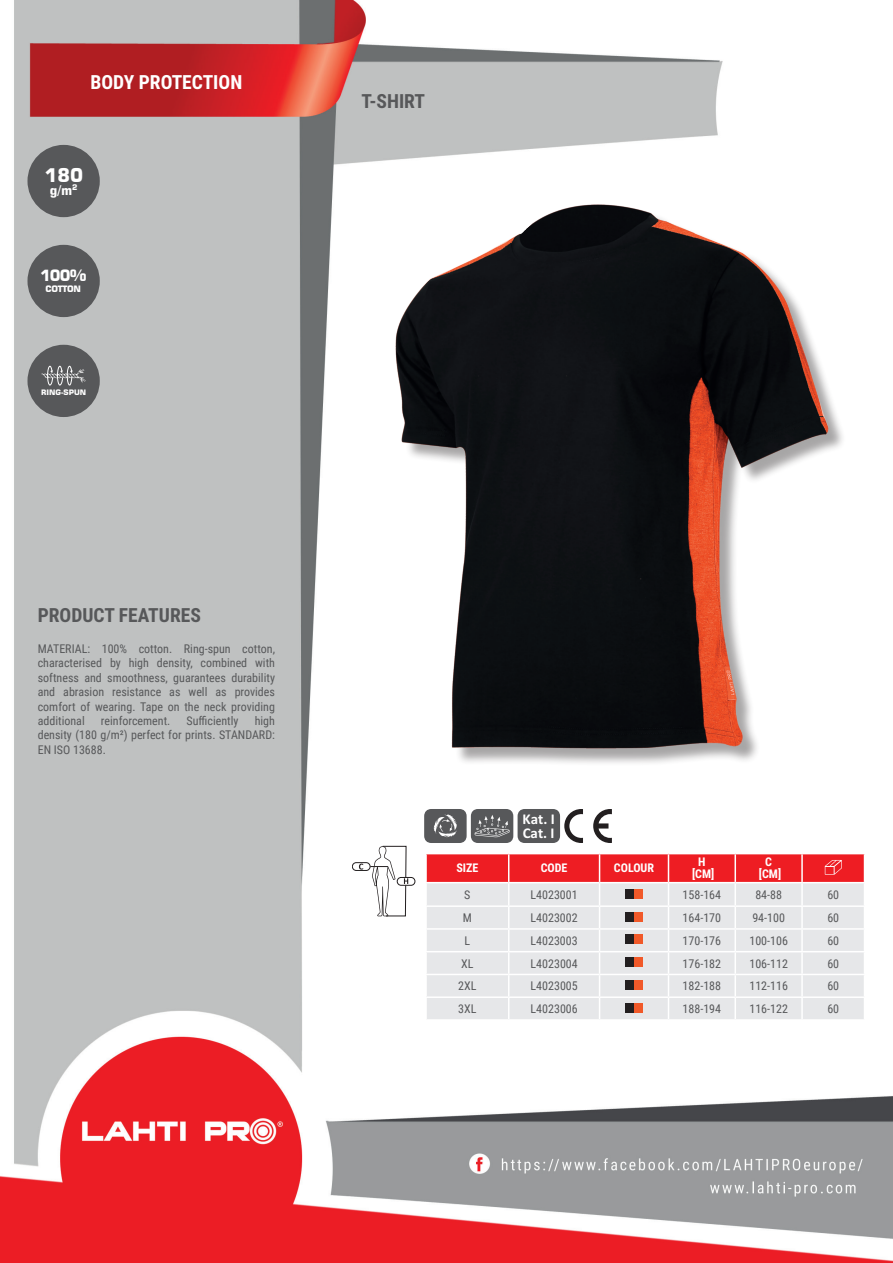
<style>
.page{position:relative;width:893px;height:1263px;background:#fff}
.page>*{position:absolute;margin:0;border:0;box-sizing:border-box;transform-origin:0 0}
.t1{font:700 19.5px "Roboto Condensed";color:#57585a}
.t2{font:700 19.5px "Roboto Condensed";color:#fff}
.t3{font:700 18.75px "Square 721 BT";color:#fff}
.t4{font:700 15.45px "Square 721 BT";color:#fff}
.t5{font:700 15px/13.8px "Calibri Profix";color:#fff}
.t6{font:700 13.05px "Square 721 BT";color:#fff}
.t7{font:12px/14.4px "Roboto Condensed";color:#57585a;text-align:justify}
.t8{font:700 12px/12px "Roboto Condensed";color:#fff;text-align:center}
.t9{font:700 8.85px "Square 721 BT";letter-spacing:-.05em;color:#fff}
.t10{font:700 7.5px "Square 721 BT";color:#fff}
</style>
<div class="page">
<img style="left:0;top:0;width:893px;height:1263px">
<div style="left:27px;top:145px;width:73px;height:72px;background:#57585a;border-radius:50%"></div>
<div style="left:27px;top:245px;width:73px;height:72px;background:#57585a;border-radius:50%"></div>
<div style="left:27px;top:345px;width:73px;height:72px;background:#57585a;border-radius:50%"></div>
<div style="left:398px;top:207px;width:449px;height:560px;background:#231f20;opacity:.4"></div>
<img style="left:396px;top:204px;width:433px;height:544px">
<hr style="left:425px;top:854px;width:2px;height:28px;background:#fff">
<hr style="left:425px;top:883px;width:2px;height:22px;background:#fff">
<hr style="left:425px;top:907px;width:2px;height:21px;background:#fff">
<hr style="left:425px;top:930px;width:2px;height:21px;background:#fff">
<hr style="left:425px;top:952px;width:2px;height:22px;background:#fff">
<hr style="left:425px;top:975px;width:2px;height:21px;background:#fff">
<hr style="left:425px;top:998px;width:2px;height:21px;background:#fff">
<hr style="left:425px;top:853px;width:84px;height:1px;background:#fff">
<hr style="left:425px;top:882px;width:84px;height:1px;background:#fff">
<hr style="left:425px;top:905px;width:84px;height:2px;background:#fff">
<hr style="left:425px;top:928px;width:84px;height:2px;background:#fff">
<hr style="left:425px;top:951px;width:84px;height:1px;background:#fff">
<hr style="left:425px;top:974px;width:84px;height:1px;background:#fff">
<hr style="left:425px;top:996px;width:84px;height:2px;background:#fff">
<hr style="left:425px;top:1019px;width:84px;height:2px;background:#fff">
<hr style="left:509px;top:1019px;width:91px;height:2px;background:#fff">
<hr style="left:600px;top:1019px;width:68px;height:2px;background:#fff">
<hr style="left:668px;top:1019px;width:67px;height:2px;background:#fff">
<hr style="left:735px;top:1019px;width:67px;height:2px;background:#fff">
<hr style="left:802px;top:1019px;width:63px;height:2px;background:#fff">
<svg style="left:426px;top:853px;width:439px;height:166px;background:#e9c7ca"></svg>
<div style="left:625px;top:889px;width:9px;height:10px;background:#231f20"></div>
<div style="left:634px;top:889px;width:8px;height:10px;background:#f15929"></div>
<div style="left:625px;top:912px;width:9px;height:9px;background:#231f20"></div>
<div style="left:634px;top:912px;width:8px;height:9px;background:#f15929"></div>
<div style="left:625px;top:934px;width:9px;height:10px;background:#231f20"></div>
<div style="left:634px;top:934px;width:8px;height:10px;background:#f15929"></div>
<div style="left:625px;top:957px;width:9px;height:10px;background:#231f20"></div>
<div style="left:634px;top:957px;width:8px;height:10px;background:#f15929"></div>
<div style="left:625px;top:980px;width:9px;height:10px;background:#231f20"></div>
<div style="left:634px;top:980px;width:8px;height:10px;background:#f15929"></div>
<div style="left:625px;top:1003px;width:9px;height:10px;background:#231f20"></div>
<div style="left:634px;top:1003px;width:8px;height:10px;background:#f15929"></div>
<div style="left:424px;top:809px;width:43px;height:34px;background:#57585a;border-radius:7px"></div>
<svg style="left:433px;top:814px;width:24px;height:24px"></svg>
<div style="left:471px;top:809px;width:42px;height:34px;background:#57585a;border-radius:7px"></div>
<svg style="left:475px;top:815px;width:34px;height:22px"></svg>
<div style="left:518px;top:809px;width:42px;height:34px;background:#57585a;border-radius:7px"></div>
<svg style="left:593px;top:809px;width:19px;height:34px"></svg>
<svg style="left:564px;top:809px;width:19px;height:34px"></svg>
<svg style="left:41px;top:366px;width:45px;height:20px"></svg>
<div style="left:352px;top:862px;width:18px;height:9px;background:#fff;border:1px solid #231f20;border-radius:4px"></div>
<svg style="left:359px;top:863px;width:4px;height:6px"></svg>
<svg style="left:397px;top:877px;width:18px;height:8px"></svg>
<svg style="left:370px;top:846px;width:38px;height:70px"></svg>
<h1 class="t2" style="left:90px;top:69px;width:153px">BODY PROTECTION</h1>
<h2 class="t3" style="left:44px;top:163px;width:41px">180</h2>
<p class="t6" style="left:50px;top:182px;width:29px">g/m<sup>2</sup></p>
<p class="t4" style="left:40px;top:266px;width:48px">100%</p>
<p class="t9" style="left:46px;top:284px;width:37px">COTTON</p>
<p class="t10" style="left:41px;top:388px;width:47px">RING-SPUN</p>
<h1 class="t1" style="left:38px;top:601px;width:165px">PRODUCT FEATURES</h1>
<p class="t7" style="left:38px;top:641px;width:239px">MATERIAL: 100% cotton. Ring-spun cotton, characterised by high density, combined with softness and smoothness, guarantees durability and abrasion resistance as well as provides comfort of wearing. Tape on the neck providing additional</p>
<p class="t7" style="left:101px;top:713px;width:71px">reinforcement.</p>
<p class="t7" style="left:187px;top:713px;width:53px">Sufficiently</p>
<p class="t7" style="left:38px;top:713px;width:239px;text-indent:217px">high density (180 g/m²) perfect for prints. STANDARD:<br>EN ISO 13688.</p>
<h1 class="t1" style="left:361px;top:88px;width:65px">T-SHIRT</h1>
<p class="t5" style="left:522px;top:811px;width:34px">Kat. I<br>Cat. I</p>
<p class="t8" style="left:456px;top:862px;width:23px">SIZE</p>
<p class="t8" style="left:541px;top:862px;width:28px">CODE</p>
<p class="t8" style="left:614px;top:862px;width:42px">COLOUR</p>
<p class="t8" style="left:692px;top:856px;width:24px">H [CM]</p>
<p class="t8" style="left:759px;top:856px;width:24px">C [CM]</p>
<p class="t7" style="left:464px;top:887px;width:8px">S</p>
<p class="t7" style="left:531px;top:887px;width:49px">L4023001</p>
<p class="t7" style="left:683px;top:887px;width:40px">158-164</p>
<p class="t7" style="left:755px;top:887px;width:28px">84-88</p>
<p class="t7" style="left:827px;top:887px;width:13px">60</p>
<p class="t7" style="left:463px;top:910px;width:11px">M</p>
<p class="t7" style="left:531px;top:910px;width:49px">L4023002</p>
<p class="t7" style="left:683px;top:910px;width:40px">164-170</p>
<p class="t7" style="left:752px;top:910px;width:34px">94-100</p>
<p class="t7" style="left:827px;top:910px;width:13px">60</p>
<p class="t7" style="left:465px;top:933px;width:7px">L</p>
<p class="t7" style="left:531px;top:933px;width:49px">L4023003</p>
<p class="t7" style="left:683px;top:933px;width:40px">170-176</p>
<p class="t7" style="left:749px;top:933px;width:40px">100-106</p>
<p class="t7" style="left:827px;top:933px;width:13px">60</p>
<p class="t7" style="left:461px;top:956px;width:14px">XL</p>
<p class="t7" style="left:531px;top:956px;width:49px">L4023004</p>
<p class="t7" style="left:683px;top:956px;width:40px">176-182</p>
<p class="t7" style="left:749px;top:956px;width:40px">106-112</p>
<p class="t7" style="left:827px;top:956px;width:13px">60</p>
<p class="t7" style="left:458px;top:978px;width:20px">2XL</p>
<p class="t7" style="left:531px;top:978px;width:49px">L4023005</p>
<p class="t7" style="left:683px;top:978px;width:40px">182-188</p>
<p class="t7" style="left:749px;top:978px;width:40px">112-116</p>
<p class="t7" style="left:827px;top:978px;width:13px">60</p>
<p class="t7" style="left:458px;top:1001px;width:20px">3XL</p>
<p class="t7" style="left:531px;top:1001px;width:49px">L4023006</p>
<p class="t7" style="left:683px;top:1001px;width:40px">188-194</p>
<p class="t7" style="left:749px;top:1001px;width:40px">116-122</p>
<p class="t7" style="left:827px;top:1001px;width:13px">60</p>
</div>
